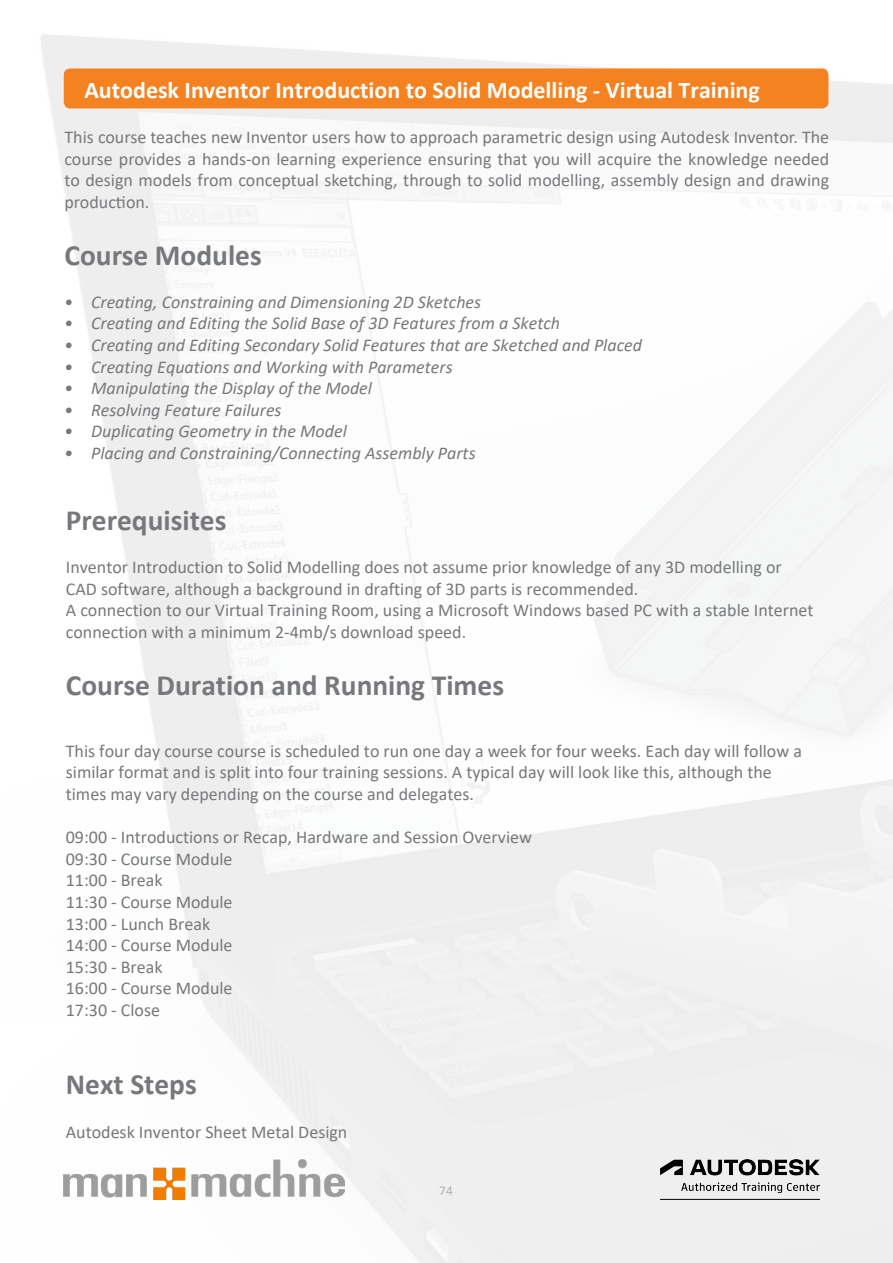
<style>
.page{position:relative;width:893px;height:1263px;background:#fff}
.page>*{position:absolute;margin:0;border:0;box-sizing:border-box;transform-origin:0 0}
.t1{font:700 29.4px "Calibri";color:#76787b}
.t2{font:700 24px "Calibri";color:#fff}
.t3{font:18px/21.6px "Calibri";color:#76787b}
.t4{font:italic 18px "Calibri";color:#76787b}
.t5{font:13.5px "Calibri";color:#b2b3b7}
</style>
<div class="page">
<img style="left:41px;top:34px;width:852px;height:1229px">
<div style="left:64px;top:68px;width:764px;height:40px;background:#f58220;border-radius:6px"></div>
<img style="left:64px;top:1159px;width:280px;height:40px">
<img style="left:661px;top:1159px;width:158px;height:40px">
<p class="t2" style="left:84px;top:73px;width:677px">Autodesk Inventor Introduction to Solid Modelling - Virtual Training</p>
<p class="t3" style="left:65px;top:126px;width:766px;text-align:justify">This course teaches new Inventor users how to approach parametric design using Autodesk Inventor. The course provides a hands-on learning experience ensuring that you will acquire the knowledge needed to design models from conceptual sketching, through to solid modelling, assembly design and drawing production.</p>
<p class="t1" style="left:65px;top:234px;width:199px">Course Modules</p>
<p class="t4" style="left:64px;top:289px;width:419px">• Creating, Constraining and Dimensioning 2D Sketches</p>
<p class="t4" style="left:64px;top:311px;width:497px">• Creating and Editing the Solid Base of 3D Features from a Sketch</p>
<p class="t4" style="left:64px;top:333px;width:579px">• Creating and Editing Secondary Solid Features that are Sketched and Placed</p>
<p class="t4" style="left:64px;top:354px;width:390px">• Creating Equations and Working with Parameters</p>
<p class="t4" style="left:64px;top:376px;width:309px">• Manipulating the Display of the Model</p>
<p class="t4" style="left:64px;top:397px;width:219px">• Resolving Feature Failures</p>
<p class="t4" style="left:64px;top:419px;width:284px">• Duplicating Geometry in the Model</p>
<p class="t4" style="left:64px;top:441px;width:413px">• Placing and Constraining/Connecting Assembly Parts</p>
<p class="t1" style="left:66px;top:499px;width:162px">Prerequisites</p>
<p class="t3" style="left:66px;top:556px;width:749px">Inventor Introduction to Solid Modelling does not assume prior knowledge of any 3D modelling or CAD software, although a background in drafting of 3D parts is recommended.<br>A connection to our Virtual Training Room, using a Microsoft Windows based PC with a stable Internet connection with a minimum 2-4mb/s download speed.</p>
<p class="t1" style="left:66px;top:664px;width:440px">Course Duration and Running Times</p>
<p class="t3" style="left:66px;top:739px;width:738px">This four day course course is scheduled to run one day a week for four weeks. Each day will follow a similar format and is split into four training sessions. A typical day will look like this, although the times may vary depending on the course and delegates.</p>
<p class="t3" style="left:66px;top:826px;width:468px">09:00 - Introductions or Recap, Hardware and Session Overview<br>09:30 - Course Module<br>11:00 - Break<br>11:30 - Course Module<br>13:00 - Lunch Break<br>14:00 - Course Module<br>15:30 - Break<br>16:00 - Course Module<br>17:30 - Close</p>
<p class="t1" style="left:66px;top:1064px;width:132px">Next Steps</p>
<p class="t3" style="left:66px;top:1120px;width:283px">Autodesk Inventor Sheet Metal Design</p>
<p class="t5" style="left:439px;top:1181px;width:15px">74</p>
</div>
